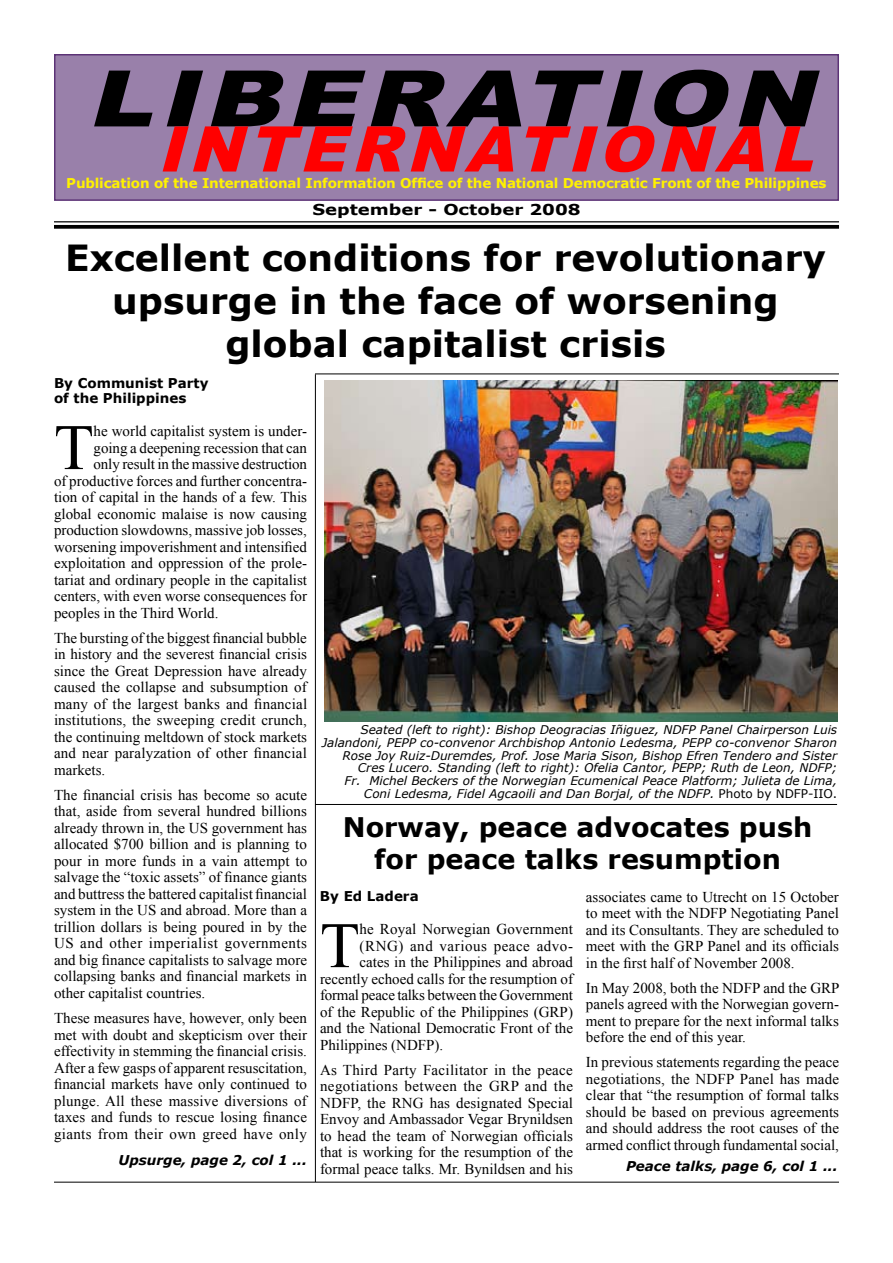
<style>
.page{position:relative;width:893px;height:1263px;background:#fff}
.page>*{position:absolute;margin:0;border:0;box-sizing:border-box;transform-origin:0 0}
.t1{font:italic 900 78px "Arial";color:#000;scale:1.24 1}
.t2{font:64.8px "Times New Roman";color:#000}
.t3{font:italic 900 63px "Arial";color:#f00}
.t4{font:700 36px/43.2px "Verdana";color:#000;text-align:center}
.t5{font:700 27px/32.4px "Verdana";color:#000;text-align:center}
.t6{font:15px/16.5px "Times New Roman";color:#000;text-align:justify}
.t7{font:15px "Times New Roman";letter-spacing:.035em;color:#000}
.t8{font:700 15px "Verdana";color:#000;scale:1.2 1}
.t9{font:700 13.5px "Verdana";letter-spacing:-.01em;color:#fff200}
.t10{font:italic 700 13.5px "Verdana";color:#000}
.t11{font:700 13.5px/15px "Verdana";color:#000}
.t12{font:italic 12px/12.8px "Verdana";color:#000;text-align:right}
.s1{font-style:normal}
</style>
<div class="page">
<hr style="left:54px;top:1182px;width:785px;height:1px;background:#000">
<div style="left:54px;top:54px;width:785px;height:147px;background:#9980aa;border:2px solid #5c3376"></div>
<hr style="left:54px;top:221px;width:785px;height:1px;background:#000">
<svg style="left:54px;top:225px;width:785px;height:4px;background:#121212"></svg>
<img style="left:324px;top:381px;width:513px;height:340px">
<hr style="left:315px;top:804px;width:522px;height:1px;background:#000">
<hr style="left:315px;top:374px;width:524px;height:1px;background:#000">
<hr style="left:315px;top:374px;width:1px;height:808px;background:#000">
<h1 class="t1" style="left:87px;top:42px;width:610px">LIBERATION</h1>
<h3 class="t3" style="left:157px;top:103px;width:679px">INTERNATIONAL</h3>
<p class="t8" style="left:312px;top:200px;width:225px">September - October 2008</p>
<p class="t9" style="left:66px;top:175px;width:762px">Publication of the International Information Office of the National Democratic Front of the Philippines</p>
<h3 class="t4" style="left:65px;top:236px;width:762px">Excellent conditions for revolutionary upsurge in the face of worsening global capitalist crisis</h3>
<p class="t11" style="left:54px;top:376px;width:156px">By Communist Party of the Philippines</p>
<h2 class="t2" style="left:54px;top:404px;width:41px">T</h2>
<p class="t6" style="left:94px;top:423px;width:215px">he world capitalist system is under-</p>
<p class="t6" style="left:94px;top:439px;width:215px">going a deepening recession that can</p>
<p class="t6" style="left:94px;top:456px;width:215px">only result in the massive destruction</p>
<p class="t6" style="left:54px;top:472px;width:255px">of productive forces and further concentra-</p>
<p class="t6" style="left:54px;top:489px;width:254px">tion of capital in the hands of a few. This</p>
<p class="t6" style="left:54px;top:505px;width:255px">global economic malaise is now causing</p>
<p class="t6" style="left:54px;top:522px;width:254px">production slowdowns, massive job losses,</p>
<p class="t6" style="left:54px;top:538px;width:255px">worsening impoverishment and intensified</p>
<p class="t6" style="left:54px;top:555px;width:255px">exploitation and oppression of the prole-</p>
<p class="t6" style="left:54px;top:571px;width:255px">tariat and ordinary people in the capitalist</p>
<p class="t6" style="left:54px;top:588px;width:254px">centers, with even worse consequences for</p>
<p class="t6" style="left:54px;top:604px;width:166px">peoples in the Third World.</p>
<p class="t6" style="left:54px;top:629px;width:255px">The bursting of the biggest financial bubble in history and the severest financial crisis since the Great Depression have already caused the collapse and subsumption of many of the largest banks and financial institutions, the sweeping credit crunch, the continuing meltdown of stock markets and near paralyzation of other financial markets.</p>
<p class="t6" style="left:54px;top:786px;width:255px">The financial crisis has become so acute that, aside from several hundred billions already thrown in, the US government has allocated $700 billion and is planning to pour in more funds in a vain attempt to salvage the “toxic assets” of finance giants and buttress the battered capitalist financial system in the US and abroad. More than a trillion dollars is being poured in by the US and other imperialist governments and big finance capitalists to salvage more collapsing banks and financial markets in other capitalist countries.</p>
<p class="t6" style="left:54px;top:1009px;width:255px">These measures have, however, only been met with doubt and skepticism over their effectivity in stemming the financial crisis.<br>After a few gasps of apparent resuscitation, financial markets have only continued to plunge. All these massive diversions of taxes and funds to rescue losing finance giants from their own greed have only</p>
<p class="t12" style="left:322px;top:723px;width:517px">Seated (left to right): Bishop Deogracias Iñiguez, NDFP Panel Chairperson Luis Jalandoni, PEPP co-convenor Archbishop Antonio Ledesma, PEPP co-convenor Sharon Rose Joy Ruiz-Duremdes, Prof. Jose Maria Sison, Bishop Efren Tendero and Sister Cres Lucero. Standing (left to right): Ofelia Cantor, PEPP; Ruth de Leon, NDFP;<br>Fr. Michel Beckers of the Norwegian Ecumenical Peace Platform; Julieta de Lima, Coni Ledesma, Fidel Agcaoili and Dan Borjal, of the NDFP. <span class="s1">Photo by NDFP-IIO.</span></p>
<h3 class="t5" style="left:343px;top:811px;width:471px">Norway, peace advocates push for peace talks resumption</h3>
<p class="t6" style="left:586px;top:888px;width:255px">associates came to Utrecht on 15 October to meet with the NDFP Negotiating Panel and its Consultants. They are scheduled to meet with the GRP Panel and its officials in the first half of November 2008.</p>
<p class="t6" style="left:586px;top:979px;width:255px">In May 2008, both the NDFP and the GRP panels agreed with the Norwegian govern&shy;ment to prepare for the next informal talks before the end of this year.</p>
<p class="t6" style="left:586px;top:1054px;width:255px">In previous statements regarding the peace negotiations, the NDFP Panel has made clear that “the resumption of formal talks should be based on previous agreements and should address the root causes of the armed conflict through fundamental social,</p>
<p class="t11" style="left:320px;top:889px;width:100px">By Ed Ladera</p>
<h2 class="t2" style="left:320px;top:902px;width:41px">T</h2>
<p class="t6" style="left:360px;top:921px;width:215px">he Royal Norwegian Government</p>
<p class="t7" style="left:360px;top:935px;width:215px">(RNG) and various peace advo-</p>
<p class="t6" style="left:360px;top:954px;width:215px">cates in the Philippines and abroad</p>
<p class="t6" style="left:320px;top:970px;width:254px">recently echoed calls for the resumption of</p>
<p class="t6" style="left:320px;top:987px;width:254px">formal peace talks between the Government</p>
<p class="t6" style="left:320px;top:1003px;width:254px">of the Republic of the Philippines (GRP)</p>
<p class="t6" style="left:320px;top:1020px;width:255px">and the National Democratic Front of the</p>
<p class="t6" style="left:320px;top:1036px;width:125px">Philippines (NDFP).</p>
<p class="t6" style="left:320px;top:1061px;width:255px">As Third Party Facilitator in the peace negotiations between the GRP and the NDFP, the RNG has designated Special Envoy and Ambassador Vegar Brynildsen to head the team of Norwegian officials that is working for the resumption of the formal peace talks. Mr. Bynildsen and his</p>
<p class="t10" style="left:119px;top:1151px;width:190px">Upsurge, page 2, col 1 ...</p>
<p class="t10" style="left:626px;top:1158px;width:213px">Peace talks, page 6, col 1 ...</p>
</div>
